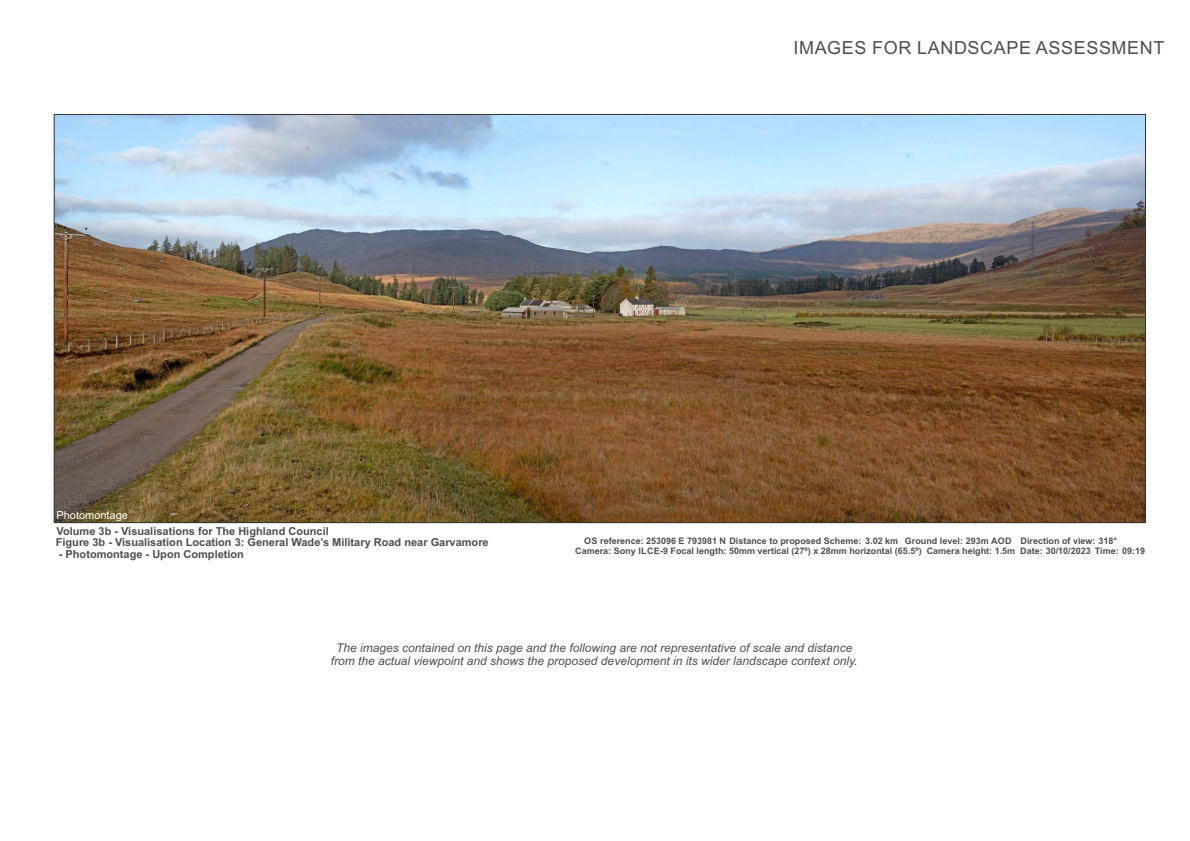
<style>
.page{position:relative;width:1190px;height:841px;background:#fff}
.page>*{position:absolute;margin:0;border:0;box-sizing:border-box;transform-origin:0 0}
.t1{font:18px "Arial";letter-spacing:.035em;color:#4e4e4d}
.t2{font:italic 12px/13.4px "Arial";color:#4e4e4d;text-align:center}
.t3{font:700 11px "Arial";color:#4e4e4d}
.t4{font:11px "Arial";color:#fff}
.t5{font:700 9px/10.1px "Arial";color:#4e4e4d}
</style>
<div class="page">
<img style="left:56px;top:116px;width:1088px;height:405px">
<h1 class="t1" style="left:793px;top:41px;width:373px">IMAGES FOR LANDSCAPE ASSESSMENT</h1>
<p class="t4" style="left:56px;top:511px;width:73px">Photomontage</p>
<p class="t3" style="left:57px;top:527px;width:274px">Volume 3b - Visualisations for The Highland Council</p>
<p class="t3" style="left:56px;top:538px;width:434px">Figure 3b - Visualisation Location 3: General Wade’s Military Road near Garvamore</p>
<p class="t3" style="left:59px;top:550px;width:187px">- Photomontage - Upon Completion</p>
<p class="t5" style="left:575px;top:536px;width:543px;text-indent:330px">Ground level: 293m AOD Direction of view: 318°<br>Camera: Sony ILCE-9 Focal length: 50mm vertical (27º) x 28mm horizontal (65.5º) Camera height: 1.5m Date: 30/10/2023</p>
<p class="t5" style="left:584px;top:536px;width:315px">OS reference: 253096 E 793981 N Distance to proposed Scheme: 3.02 km</p>
<p class="t5" style="left:1095px;top:546px;width:52px">Time: 09:19</p>
<h2 class="t2" style="left:331px;top:642px;width:528px">The images contained on this page and the following are not representative of scale and distance from the actual viewpoint and shows the proposed development in its wider landscape context only.</h2>
</div>
